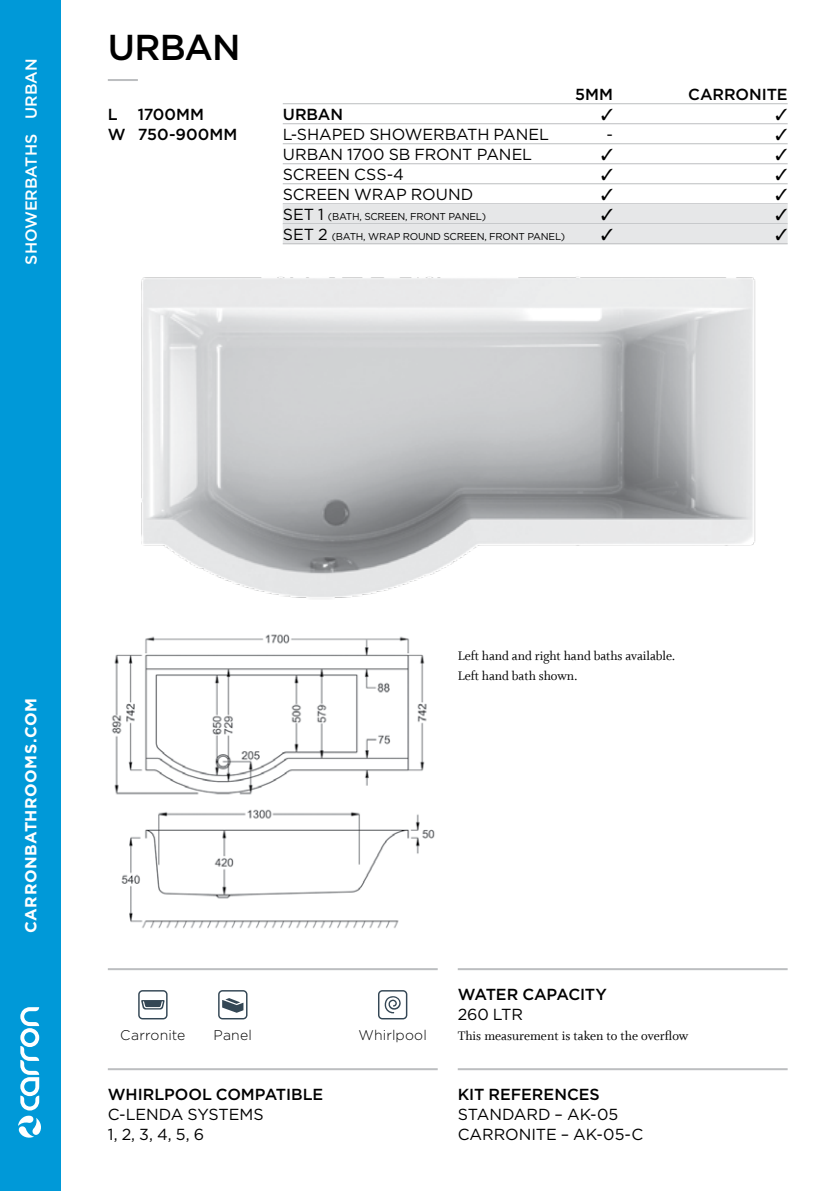
<style>
.page{position:relative;width:840px;height:1191px;background:#fff}
.page>*{position:absolute;margin:0;border:0;box-sizing:border-box;transform-origin:0 0}
.t1{font:500 36px "Gotham";color:#000}
.t2{font:16px/20px "Gotham";letter-spacing:-.005em;color:#000}
.t3{font:500 16px/20px "Gotham";color:#000;text-align:center}
.t4{font:700 16px "Gotham";letter-spacing:.03em;color:#fff}
.t5{font:500 16px "Gotham";color:#fff}
.t6{font:14px/20px "Whitman Roman LF";letter-spacing:-.005em;color:#000}
.t7{font:300 14px "Gotham";letter-spacing:.01em;color:#000}
.t8{font:10px "Gotham";letter-spacing:-.025em;color:#000}
.s1{font-size:16px}
</style>
<div class="page">
<img style="left:111px;top:634px;width:324px;height:295px">
<hr style="left:108px;top:1068px;width:329px;height:2px;background:#bcbec0">
<hr style="left:108px;top:968px;width:329px;height:2px;background:#bcbec0">
<hr style="left:457px;top:968px;width:330px;height:2px;background:#bcbec0">
<hr style="left:457px;top:1068px;width:330px;height:2px;background:#bcbec0">
<img style="left:141px;top:276px;width:615px;height:323px">
<svg style="left:138px;top:990px;width:29px;height:29px"></svg>
<svg style="left:218px;top:990px;width:29px;height:29px"></svg>
<hr style="left:282px;top:103px;width:505px;height:1px;background:#bcbec0">
<hr style="left:282px;top:123px;width:505px;height:1px;background:#bcbec0">
<hr style="left:282px;top:143px;width:505px;height:1px;background:#bcbec0">
<hr style="left:282px;top:163px;width:505px;height:1px;background:#bcbec0">
<hr style="left:282px;top:183px;width:505px;height:1px;background:#bcbec0">
<hr style="left:282px;top:203px;width:505px;height:1px;background:#bcbec0">
<div style="left:282px;top:204px;width:505px;height:20px;background:#e6e7e8"></div>
<hr style="left:282px;top:223px;width:505px;height:1px;background:#bcbec0">
<div style="left:282px;top:224px;width:505px;height:20px;background:#e6e7e8"></div>
<hr style="left:282px;top:243px;width:505px;height:1px;background:#bcbec0">
<hr style="left:108px;top:79px;width:30px;height:2px;background:#bcbec0">
<div style="left:0;top:0;width:60px;height:1191px;background:#0099d8"></div>
<svg style="left:378px;top:990px;width:29px;height:29px"></svg>
<svg style="left:18px;top:1007px;width:23px;height:130px"></svg>
<p class="t5" style="left:22px;top:265px;width:208px;rotate:-90deg">SHOWERBATHS URBAN</p>
<h1 class="t1" style="left:108px;top:27px;width:27px">URBA</h1>
<h1 class="t1" style="left:212px;top:27px;width:30px">N</h1>
<p class="t3" style="left:108px;top:104px;width:131px">1700MM<br>W 750-900MM</p>
<p class="t3" style="left:108px;top:104px;width:6px">L</p>
<p class="t3" style="left:575px;top:84px;width:63px">5MM CARR</p>
<p class="t3" style="left:735px;top:84px;width:53px">ONITE</p>
<p class="t3" style="left:282px;top:104px;width:25px">URBA</p>
<p class="t3" style="left:330px;top:104px;width:14px">N</p>
<p class="t2" style="left:282px;top:124px;width:265px">L-SHAPED SHOWERBATH PANEL</p>
<p class="t2" style="left:606px;top:124px;width:8px">-</p>
<p class="t2" style="left:283px;top:144px;width:245px">URBAN 1700 SB FRONT PANEL</p>
<p class="t2" style="left:283px;top:164px;width:123px">SCREEN CSS-4</p>
<p class="t2" style="left:283px;top:184px;width:192px">SCREEN WRAP ROU ND</p>
<p class="t8" style="left:283px;top:211px;width:205px"><span class="s1">SET 1</span> (BATH, SCREEN, FRONT PANEL)</p>
<p class="t8" style="left:282px;top:231px;width:284px"><span class="s1">SET 2</span> (BATH, WRAP ROU ND SCREEN, FRONT PANEL)</p>
<p class="t4" style="left:22px;top:933px;width:236px;rotate:-90deg">carronbathrooms.com</p>
<p class="t6" style="left:457px;top:646px;width:219px">Left hand and right hand baths available.<br>Left hand bath shown.</p>
<p class="t7" style="left:120px;top:1027px;width:67px">Carronite</p>
<p class="t7" style="left:213px;top:1027px;width:40px">Panel</p>
<p class="t3" style="left:108px;top:1084px;width:217px">WHIRLPOOL COMPATIBLE</p>
<p class="t2" style="left:108px;top:1104px;width:155px">C-LENDA SYSTEMS<br>1, 2, 3, 4, 5, 6</p>
<p class="t7" style="left:358px;top:1027px;width:70px">Whirlpool</p>
<p class="t3" style="left:457px;top:984px;width:151px">WATER CAPACITY</p>
<p class="t2" style="left:457px;top:1004px;width:67px">260 LTR</p>
<p class="t6" style="left:457px;top:1026px;width:232px">This measurement is taken to the overflow</p>
<p class="t3" style="left:457px;top:1084px;width:143px">KIT REFERENCES</p>
<p class="t2" style="left:457px;top:1104px;width:187px">STANDARD – AK-05<br>CARRONITE – AK-05-C</p>
</div>
